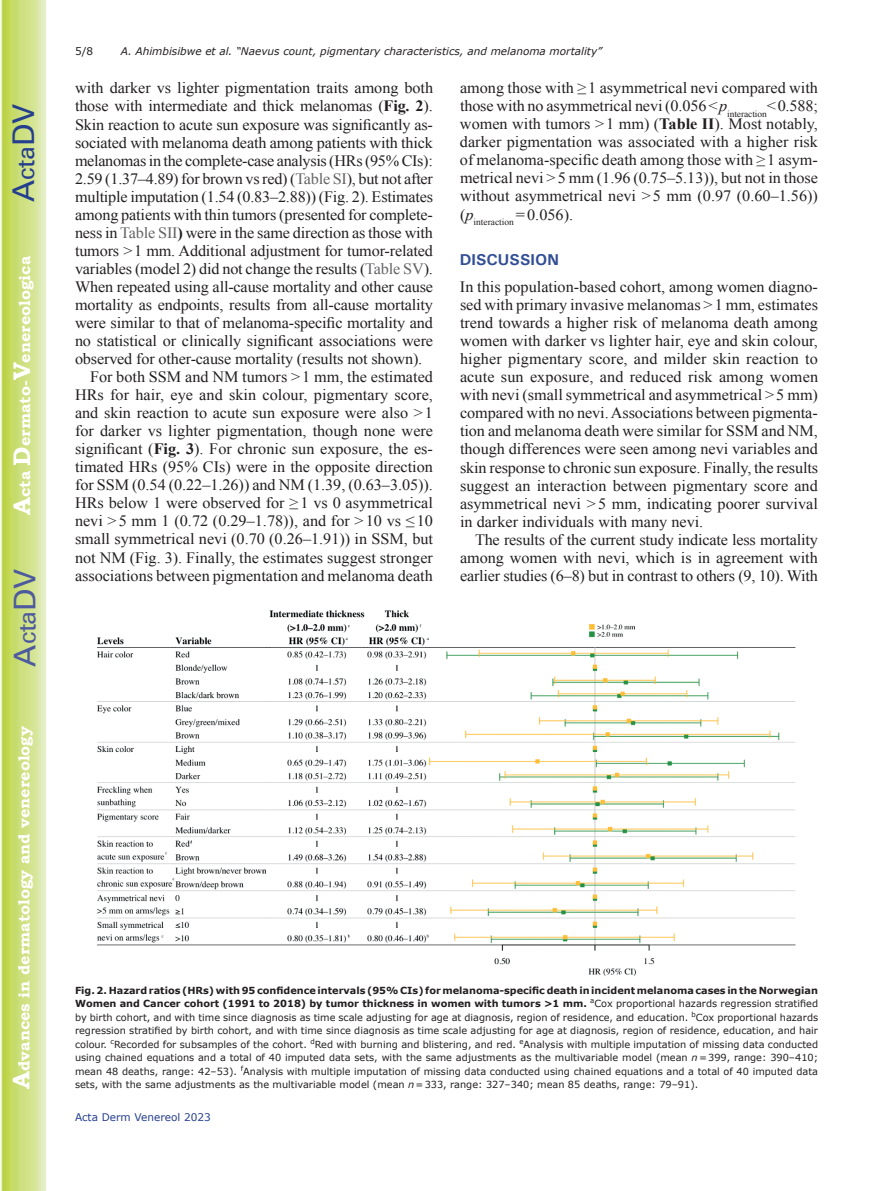
<style>
.page{position:relative;width:893px;height:1191px;background:#fff}
.page>*{position:absolute;margin:0;border:0;box-sizing:border-box;transform-origin:0 0}
.t1{font:30px "Univers";color:#4d5a9e}
.t2{font:30px "Univers";color:#253f8e}
.t3{font:15.75px/18px "Times New Roman";letter-spacing:-.01em;color:#231f20;text-align:justify}
.t4{font:700 15.75px "Bookman Old Style";color:#fff}
.t5{font:700 15.75px "Univers";color:#324f95}
.t6{font:italic 10.5px "Verdana";color:#231f20}
.t7{font:10.5px "Verdana";color:#253f8e}
.t8{font:10.5px "Verdana";color:#231f20}
.t9{font:9.75px/13.5px "Verdana";color:#231f20;text-align:justify}
.t10{font:9.15px "Times New Roman";color:#231f20}
.s1{font-size:24px}
.s2{font-weight:700}
.s3{color:#636366}
.s4{font-style:italic}
</style>
<div class="page">
<svg style="left:1px;top:0;width:45px;height:1191px;background:#cfe084"></svg>
<img style="left:97px;top:610px;width:699px;height:367px">
<h1 class="t2" style="left:6px;top:202px;width:100px;rotate:-90deg">A<span class="s1">cta</span>DV</h1>
<p class="t4" style="left:15px;top:515px;width:260px;rotate:-90deg"><span class="s1">A</span>cta <span class="s1">D</span>ermato-<span class="s1">V</span>enereologica</p>
<h1 class="t1" style="left:7px;top:666px;width:100px;rotate:-90deg">A<span class="s1">cta</span>DV</h1>
<p class="t4" style="left:15px;top:1088px;width:364px;rotate:-90deg"><span class="s1">A</span>dvances in dermatology and venereology</p>
<p class="t8" style="left:75px;top:44px;width:20px">5/8</p>
<p class="t6" style="left:121px;top:44px;width:483px">A. Ahimbisibwe et al. “Naevus count, pigmentary characteristics, and melanoma mortality”</p>
<p class="t3" style="left:75px;top:79px;width:360px">with darker vs lighter pigmentation traits among both</p>
<p class="t3" style="left:75px;top:97px;width:359px">those with intermediate and thick melanomas (<span class="s2">Fig. 2</span>).</p>
<p class="t3" style="left:75px;top:115px;width:359px">Skin reaction to acute sun exposure was significantly as-</p>
<p class="t3" style="left:75px;top:133px;width:360px">sociated with melanoma death among patients with thick</p>
<p class="t3" style="left:75px;top:151px;width:359px">melanomas in the complete-case analysis (HRs (95% CIs):</p>
<p class="t3" style="left:75px;top:169px;width:359px">2.59 (1.37–4.89) for brown vs red) (<span class="s3">Table SI</span>), but not after</p>
<p class="t3" style="left:75px;top:187px;width:360px">multiple imputation (1.54 (0.83–2.88)) (Fig. 2). Estimates</p>
<p class="t3" style="left:75px;top:205px;width:359px">among patients with thin tumors (presented for complete-</p>
<p class="t3" style="left:75px;top:223px;width:359px">ness in <span class="s3">Table SII</span><span class="s2">)</span> were in the same direction as those with</p>
<p class="t3" style="left:75px;top:241px;width:360px">tumors &gt;1 mm. Additional adjustment for tumor-related</p>
<p class="t3" style="left:75px;top:259px;width:359px">variables (model 2) did not change the results (<span class="s3">Table SV</span>).</p>
<p class="t3" style="left:75px;top:277px;width:360px">When repeated using all-cause mortality and other cause</p>
<p class="t3" style="left:75px;top:295px;width:359px">mortality as endpoints, results from all-cause mortality</p>
<p class="t3" style="left:75px;top:313px;width:360px">were similar to that of melanoma-specific mortality and</p>
<p class="t3" style="left:75px;top:331px;width:360px">no statistical or clinically significant associations were</p>
<p class="t3" style="left:75px;top:349px;width:349px">observed for other-cause mortality (results not shown).</p>
<p class="t3" style="left:90px;top:367px;width:344px">For both SSM and NM tumors &gt;1 mm, the estimated</p>
<p class="t3" style="left:75px;top:385px;width:360px">HRs for hair, eye and skin colour, pigmentary score,</p>
<p class="t3" style="left:75px;top:404px;width:359px">and skin reaction to acute sun exposure were also &gt;1</p>
<p class="t3" style="left:75px;top:422px;width:360px">for darker vs lighter pigmentation, though none were</p>
<p class="t3" style="left:75px;top:440px;width:359px">significant (<span class="s2">Fig. 3</span>). For chronic sun exposure, the es-</p>
<p class="t3" style="left:75px;top:458px;width:359px">timated HRs (95% CIs) were in the opposite direction</p>
<p class="t3" style="left:75px;top:476px;width:359px">for SSM (0.54 (0.22–1.26)) and NM (1.39, (0.63–3.05)).</p>
<p class="t3" style="left:75px;top:494px;width:359px">HRs below 1 were observed for ≥1 vs 0 asymmetrical</p>
<p class="t3" style="left:75px;top:512px;width:359px">nevi &gt;5 mm 1 (0.72 (0.29–1.78)), and for &gt;10 vs ≤10</p>
<p class="t3" style="left:75px;top:530px;width:360px">small symmetrical nevi (0.70 (0.26–1.91)) in SSM, but</p>
<p class="t3" style="left:75px;top:548px;width:359px">not NM (Fig. 3). Finally, the estimates suggest stronger</p>
<p class="t3" style="left:75px;top:566px;width:359px">associations between pigmentation and melanoma death</p>
<p class="t3" style="left:460px;top:79px;width:360px">among those with ≥1 asymmetrical nevi compared with those with no asymmetrical nevi (0.056&lt;<span class="s4">p</span><sub>interaction</sub>&lt;0.588; women with tumors &gt;1 mm) (<span class="s2">Table II</span>). Most notably, darker pigmentation was associated with a higher risk of melanoma-specific death among those with ≥1 asym&shy;metrical nevi &gt;5 mm (1.96 (0.75–5.13)), but not in those without asymmetrical nevi &gt;5 mm (0.97 (0.60–1.56))</p>
<p class="t10" style="left:460px;top:215px;width:115px"><sup>(</sup><sup>p</sup>interaction <sup>=0.056).</sup></p>
<p class="t5" style="left:460px;top:250px;width:100px">DISCUSSION</p>
<p class="t3" style="left:460px;top:278px;width:360px">In this population-based cohort, among women diagno&shy;sed with primary invasive melanomas &gt;1 mm, estimates trend towards a higher risk of melanoma death among women with darker vs lighter hair, eye and skin colour, higher pigmentary score, and milder skin reaction to acute sun exposure, and reduced risk among women with nevi (small symmetrical and asymmetrical &gt;5 mm) compared with no nevi. Associations between pigmenta&shy;tion and melanoma death were similar for SSM and NM, though differences were seen among nevi variables and skin response to chronic sun exposure. Finally, the results suggest an interaction between pigmentary score and asymmetrical nevi &gt;5 mm, indicating poorer survival in darker individuals with many nevi.</p>
<p class="t3" style="left:460px;top:530px;width:360px;text-indent:15px">The results of the current study indicate less mortality among women with nevi, which is in agreement with earlier studies (6–8) but in contrast to others (9, 10). With</p>
<p class="t9" style="left:75px;top:983px;width:745px"><span class="s2">Fig. 2. Hazard ratios (HRs) with 95 confidence intervals (95% CIs) for melanoma-specific death in incident melanoma cases in the Norwegian Women and Cancer cohort (1991 to 2018) by tumor thickness in women with tumors &gt;1 mm.</span> <sup>a</sup>Cox proportional hazards regression stratified by birth cohort, and with time since diagnosis as time scale adjusting for age at diagnosis, region of residence, and education. <sup>b</sup>Cox proportional hazards regression stratified by birth cohort, and with time since diagnosis as time scale adjusting for age at diagnosis, region of residence, education, and hair colour. <sup>c</sup>Recorded for subsamples of the cohort. <sup>d</sup>Red with burning and blistering, and red. <sup>e</sup>Analysis with multiple imputation of missing data conducted using chained equations and a total of 40 imputed data sets, with the same adjustments as the multivariable model (mean <span class="s4">n</span>=399, range: 390–410; mean 48 deaths, range: 42–53). <sup>f</sup>Analysis with multiple imputation of missing data conducted using chained equations and a total of 40 imputed data sets, with the same adjustments as the multivariable model (mean <span class="s4">n</span>=333, range: 327–340; mean 85 deaths, range: 79–91).</p>
<p class="t7" style="left:75px;top:1110px;width:137px">Acta Derm Venereol 2023</p>
</div>
